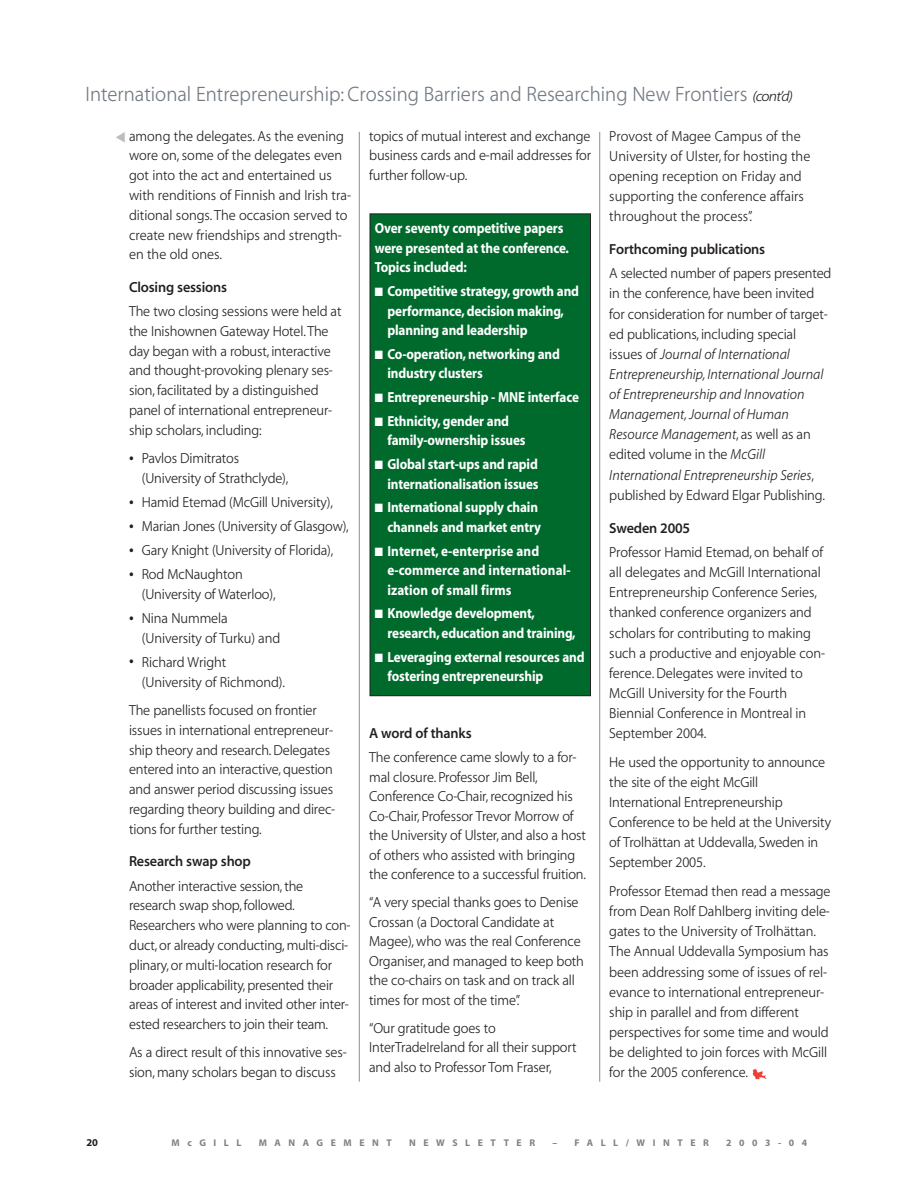
<style>
.page{position:relative;width:918px;height:1188px;background:#fff}
.page>*{position:absolute;margin:0;border:0;box-sizing:border-box;transform-origin:0 0}
.t1{font:21px "Myriad MM 300 680";color:#727a82;scale:.9 1}
.t2{font:14.7px/19.8px "Myriad MM 300 680";letter-spacing:-.01em;color:#231f20;scale:.9 1}
.t3{font:14.7px/19.5px "Myriad MM 700 600";letter-spacing:-.01em;color:#fff;scale:.9 1}
.t4{font:14.7px/20.1px "Myriad MM It 300 680";color:#231f20;scale:.9 1}
.t5{font:14.7px "Myriad MM 565 700";letter-spacing:-.01em;color:#231f20;scale:.9 1}
.t6{font:10.5px "Myriad MM 700 600";color:#231f20}
.t7{font:9.75px "Myriad MM 700 600";letter-spacing:.775em;color:#808285}
.s1{font-family:"Myriad MM It 300 680";font-size:14.7px;color:#231f20}
.s2{font-size:19.5px}
.s3{font-family:"Myriad MM 300 680"}
.s4{font-family:"Myriad MM It 300 680"}
</style>
<div class="page">
<div style="left:370px;top:214px;width:221px;height:482px;background:#006a2d"></div>
<div style="left:370px;top:214px;width:221px;height:482px;border:1px solid #231f20"></div>
<hr style="left:359px;top:132px;width:1px;height:950px;background:#868e95">
<hr style="left:599px;top:132px;width:1px;height:950px;background:#868e95">
<svg style="left:753px;top:1069px;width:14px;height:11px"></svg>
<h1 class="t1" style="left:86px;top:86px;width:787px">International Entrepreneurship: Crossing Barriers and Researching New Frontiers <span class="s1">(cont’d)</span></h1>
<p class="t2" style="left:129px;top:127px;width:248px">among the delegates. As the evening wore on, some of the delegates even got into the act and entertained us with renditions of Finnish and Irish tra&shy;ditional songs. The occasion served to create new friendships and strength&shy;en the old ones.</p>
<p class="t5" style="left:129px;top:281px;width:110px">Closing sessions</p>
<p class="t2" style="left:129px;top:303px;width:238px">The two closing sessions were held at the Inishownen Gateway Hotel.The day began with a robust, interactive and thought-provoking plenary ses&shy;sion, facilitated by a distinguished panel of international entrepreneur&shy;ship scholars, including:</p>
<p class="t2" style="left:142px;top:450px;width:164px;text-indent:-13px"><span class="s2">•</span> Pavlos Dimitratos (University of Strathclyde),</p>
<p class="t2" style="left:129px;top:494px;width:228px"><span class="s2">•</span> Hamid Etemad (McGill University),</p>
<p class="t2" style="left:129px;top:518px;width:246px"><span class="s2">•</span> Marian Jones (University of Glasgow),</p>
<p class="t2" style="left:129px;top:542px;width:229px"><span class="s2">•</span> Gary Knight (University of Florida),</p>
<p class="t2" style="left:142px;top:566px;width:150px;text-indent:-13px"><span class="s2">•</span> Rod McNaughton (University of Waterloo),</p>
<p class="t2" style="left:142px;top:610px;width:155px;text-indent:-13px"><span class="s2">•</span> Nina Nummela (University of Turku) and</p>
<p class="t2" style="left:142px;top:653px;width:161px;text-indent:-13px"><span class="s2">•</span> Richard Wright (University of Richmond).</p>
<p class="t2" style="left:129px;top:702px;width:231px">The panellists focused on frontier issues in international entrepreneur&shy;ship theory and research. Delegates entered into an interactive, question and answer period discussing issues regarding theory building and direc&shy;tions for further testing.</p>
<p class="t5" style="left:129px;top:856px;width:137px">Research swap shop</p>
<p class="t2" style="left:129px;top:877px;width:248px">Another interactive session, the research swap shop, followed.<br>Researchers who were planning to con&shy;duct, or already conducting, multi-disci&shy;plinary, or multi-location research for broader applicability, presented their areas of interest and invited other inter&shy;ested researchers to join their team.</p>
<p class="t2" style="left:129px;top:1044px;width:243px">As a direct result of this innovative ses&shy;sion, many scholars began to discuss</p>
<p class="t2" style="left:369px;top:127px;width:248px;text-align:justify">topics of mutual interest and exchange business cards and e-mail addresses for further follow-up.</p>
<p class="t3" style="left:375px;top:220px;width:217px">Over seventy competitive papers were presented at the conference.<br>Topics included:</p>
<p class="t3" style="left:387px;top:283px;width:214px;text-indent:-13px">■ Competitive strategy, growth and performance, decision making, planning and leadership</p>
<p class="t3" style="left:387px;top:346px;width:193px;text-indent:-13px">■ Co-operation, networking and industry clusters</p>
<p class="t3" style="left:375px;top:389px;width:228px">■ Entrepreneurship - MNE interface</p>
<p class="t3" style="left:387px;top:413px;width:155px;text-indent:-13px">■ Ethnicity, gender and family-ownership issues</p>
<p class="t3" style="left:375px;top:456px;width:184px;text-align:right">■ Global start-ups and rapid internationalisation issues</p>
<p class="t3" style="left:375px;top:499px;width:186px;text-align:right">■ International supply chain channels and market entry</p>
<p class="t3" style="left:387px;top:542px;width:205px;text-indent:-13px">■ Internet, e-enterprise and e-commerce and international&shy;ization of small firms</p>
<p class="t3" style="left:387px;top:605px;width:211px;text-indent:-13px">■ Knowledge development, research, education and training,</p>
<p class="t3" style="left:387px;top:648px;width:220px;text-indent:-13px">■ Leveraging external resources and fostering entrepreneurship</p>
<p class="t5" style="left:369px;top:728px;width:115px">A word of thanks</p>
<p class="t2" style="left:369px;top:749px;width:242px">The conference came slowly to a for&shy;mal closure. Professor Jim Bell, Conference Co-Chair, recognized his Co-Chair, Professor Trevor Morrow of the University of Ulster, and also a host of others who assisted with bringing the conference to a successful fruition.</p>
<p class="t2" style="left:369px;top:894px;width:240px">“A very special thanks goes to Denise Crossan (a Doctoral Candidate at Magee), who was the real Conference Organiser, and managed to keep both the co-chairs on task and on track all times for most of the time”.</p>
<p class="t2" style="left:369px;top:1019px;width:232px">“Our gratitude goes to<br>InterTradeIreland for all their support and also to Professor Tom Fraser,</p>
<p class="t2" style="left:609px;top:127px;width:225px">Provost of Magee Campus of the<br>University of Ulster, for hosting the opening reception on Friday and supporting the conference affairs throughout the process”.</p>
<p class="t5" style="left:609px;top:243px;width:175px">Forthcoming publications</p>
<p class="t2" style="left:609px;top:265px;width:248px">A selected number of papers presented in the conference, have been invited for consideration for number of target&shy;ed publications, including special</p>
<p class="t4" style="left:609px;top:345px;width:239px"><span class="s3">issues of</span> Journal of International Entrepreneurship, International Journal of Entrepreneurship and Innovation Management, Journal of Human Resource Management<span class="s3">, as well as an</span></p>
<p class="t2" style="left:609px;top:446px;width:175px">edited volume in the <span class="s4">McGill</span></p>
<p class="t4" style="left:609px;top:466px;width:229px">International Entrepreneurship Series<span class="s3">,</span></p>
<p class="t2" style="left:609px;top:486px;width:241px">published by Edward Elgar Publishing.</p>
<p class="t5" style="left:609px;top:522px;width:91px">Sweden 2005</p>
<p class="t2" style="left:609px;top:543px;width:241px">Professor Hamid Etemad, on behalf of all delegates and McGill International Entrepreneurship Conference Series, thanked conference organizers and scholars for contributing to making such a productive and enjoyable con&shy;ference. Delegates were invited to McGill University for the Fourth Biennial Conference in Montreal in September 2004.</p>
<p class="t2" style="left:609px;top:753px;width:248px">He used the opportunity to announce the site of the eight McGill<br>International Entrepreneurship<br>Conference to be held at the University of Trolhättan at Uddevalla, Sweden in<br>September 2005.</p>
<p class="t2" style="left:609px;top:883px;width:247px">Professor Etemad then read a message from Dean Rolf Dahlberg inviting dele&shy;gates to the University of Trolhättan.<br>The Annual Uddevalla Symposium has been addressing some of issues of rel&shy;evance to international entrepreneur&shy;ship in parallel and from different perspectives for some time and would be delighted to join forces with McGill for the 2005 conference.</p>
<p class="t6" style="left:87px;top:1139px;width:13px">20</p>
<p class="t7" style="left:172px;top:1139px;width:71px">McGILL</p>
<p class="t7" style="left:259px;top:1139px;width:135px">MANAGEMENT</p>
<p class="t7" style="left:409px;top:1139px;width:128px">NEWSLETTER</p>
<p class="t7" style="left:552px;top:1139px;width:158px">– FALL/WINTER</p>
<p class="t7" style="left:726px;top:1139px;width:83px">2003-04</p>
</div>
